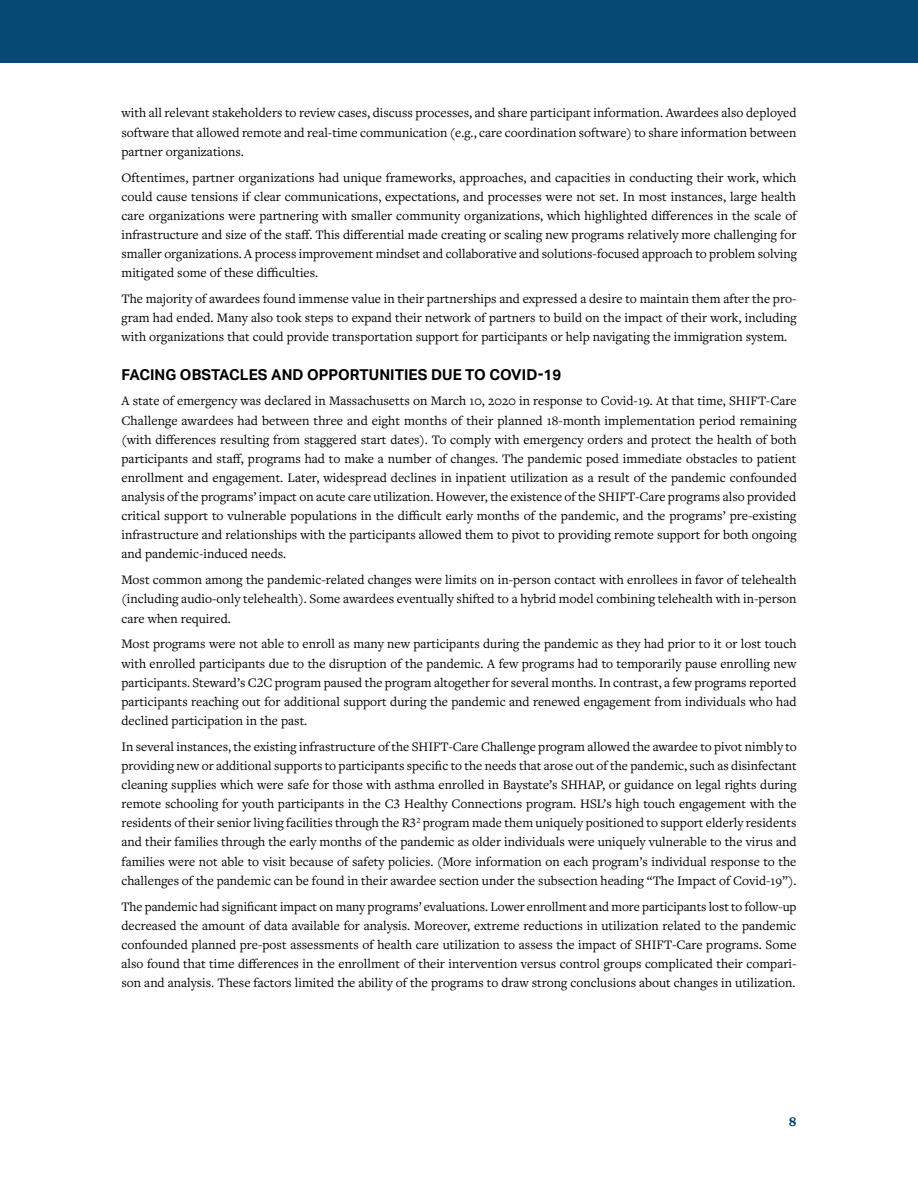
<style>
.page{position:relative;width:918px;height:1188px;background:#fff}
.page>*{position:absolute;margin:0;border:0;box-sizing:border-box;transform-origin:0 0}
.t1{font:700 15px "Aktiv Grotesk";letter-spacing:.005em;color:#000}
.t2{font:13.5px/19.2px "Freight Text Pro";color:#000;text-align:justify}
.t3{font:700 13.5px "Sentinel";color:#074975}
</style>
<div class="page">
<div style="left:0;top:0;width:918px;height:62px;background:#074975"></div>
<p class="t2" style="left:122px;top:103px;width:676px">with all relevant stakeholders to review cases, discuss processes, and share participant information. Awardees also deployed software that allowed remote and real-time communication (e.g., care coordination software) to share information between partner organizations.</p>
<p class="t2" style="left:122px;top:167px;width:677px">Oftentimes, partner organizations had unique frameworks, approaches, and capacities in conducting their work, which could cause tensions if clear communications, expectations, and processes were not set. In most instances, large health care organizations were partnering with smaller community organizations, which highlighted differences in the scale of infrastructure and size of the staff. This differential made creating or scaling new programs relatively more challenging for smaller organizations. A process improvement mindset and collaborative and solutions-focused approach to problem solving mitigated some of these difficulties.</p>
<p class="t2" style="left:122px;top:289px;width:677px">The majority of awardees found immense value in their partnerships and expressed a desire to maintain them after the pro&shy;gram had ended. Many also took steps to expand their network of partners to build on the impact of their work, including with organizations that could provide transportation support for participants or help navigating the immigration system.</p>
<p class="t1" style="left:122px;top:366px;width:441px">FACING OBSTACLES AND OPPORTUNITIES DUE TO COVID-19</p>
<p class="t2" style="left:122px;top:391px;width:677px">A state of emergency was declared in Massachusetts on March 10, 2020 in response to Covid-19. At that time, SHIFT-Care Challenge awardees had between three and eight months of their planned 18-month implementation period remaining (with differences resulting from staggered start dates). To comply with emergency orders and protect the health of both participants and staff, programs had to make a number of changes. The pandemic posed immediate obstacles to patient enrollment and engagement. Later, widespread declines in inpatient utilization as a result of the pandemic confounded analysis of the programs’ impact on acute care utilization. However, the existence of the SHIFT-Care programs also provided critical support to vulnerable populations in the difficult early months of the pandemic, and the programs’ pre-existing infrastructure and relationships with the participants allowed them to pivot to providing remote support for both ongoing and pandemic-induced needs.</p>
<p class="t2" style="left:122px;top:570px;width:677px">Most common among the pandemic-related changes were limits on in-person contact with enrollees in favor of telehealth (including audio-only telehealth). Some awardees eventually shifted to a hybrid model combining telehealth with in-person care when required.</p>
<p class="t2" style="left:122px;top:634px;width:677px">Most programs were not able to enroll as many new participants during the pandemic as they had prior to it or lost touch with enrolled participants due to the disruption of the pandemic. A few programs had to temporarily pause enrolling new participants. Steward’s C2C program paused the program altogether for several months. In contrast, a few programs reported participants reaching out for additional support during the pandemic and renewed engagement from individuals who had declined participation in the past.</p>
<p class="t2" style="left:122px;top:736px;width:677px">In several instances, the existing infrastructure of the SHIFT-Care Challenge program allowed the awardee to pivot nimbly to providing new or additional supports to participants specific to the needs that arose out of the pandemic, such as disinfectant cleaning supplies which were safe for those with asthma enrolled in Baystate’s SHHAP, or guidance on legal rights during remote schooling for youth participants in the C3 Healthy Connections program. HSL’s high touch engagement with the residents of their senior living facilities through the R3<sup>2</sup> program made them uniquely positioned to support elderly residents and their families through the early months of the pandemic as older individuals were uniquely vulnerable to the virus and families were not able to visit because of safety policies. (More information on each program’s individual response to the challenges of the pandemic can be found in their awardee section under the subsection heading “The Impact of Covid-19”).</p>
<p class="t2" style="left:122px;top:896px;width:677px">The pandemic had significant impact on many programs’ evaluations. Lower enrollment and more participants lost to follow-up decreased the amount of data available for analysis. Moreover, extreme reductions in utilization related to the pandemic confounded planned pre-post assessments of health care utilization to assess the impact of SHIFT-Care programs. Some also found that time differences in the enrollment of their intervention versus control groups complicated their compari&shy;son and analysis. These factors limited the ability of the programs to draw strong conclusions about changes in utilization.</p>
<p class="t3" style="left:789px;top:1111px;width:9px">8</p>
</div>
